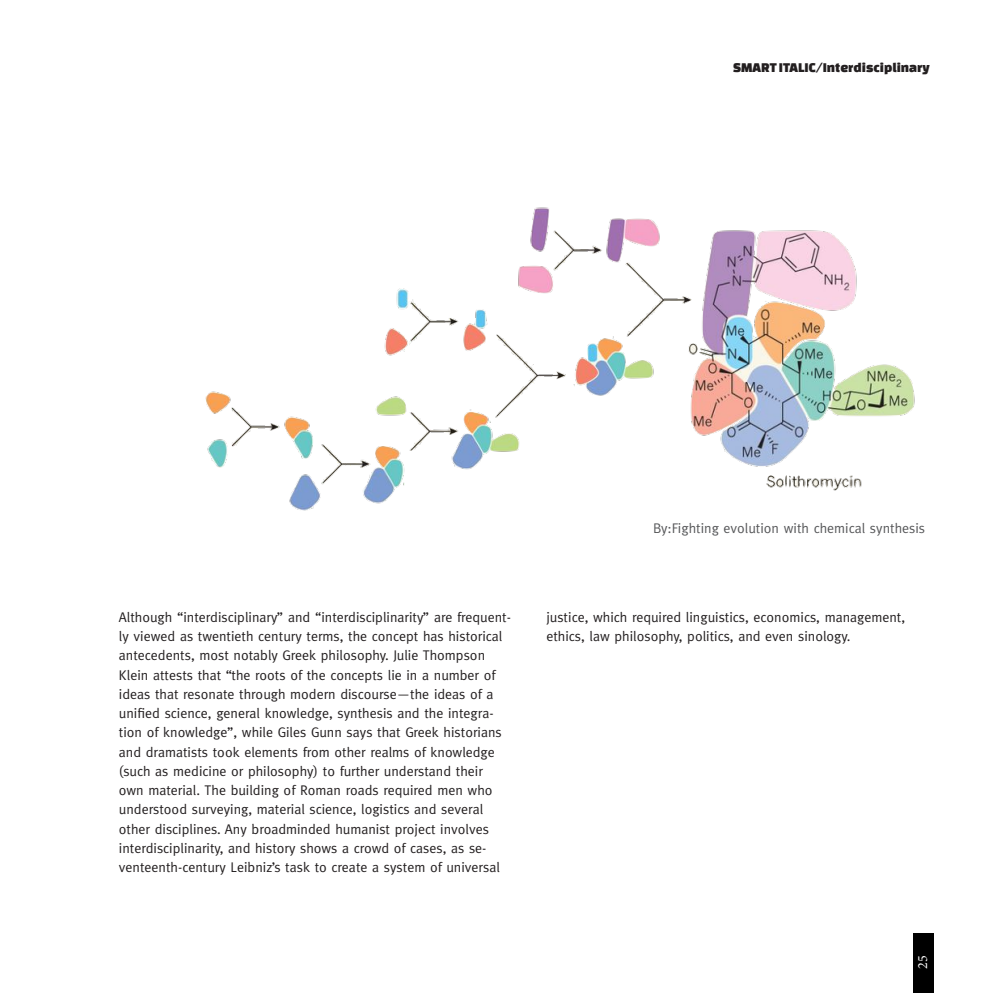
<style>
.page{position:relative;width:993px;height:993px;background:#fff}
.page>*{position:absolute;margin:0;border:0;box-sizing:border-box;transform-origin:0 0}
.t1{font:14px/19.2px "Meta";color:#231f20}
.t2{font:14px "Meta";color:#57585a}
.t3{font:14px "Changa One";color:#231f20}
.t4{font:14px "Minion Pro";color:#fff}
</style>
<div class="page">
<div style="left:912px;top:933px;width:21px;height:59px;background:#000"></div>
<img style="left:205px;top:207px;width:710px;height:304px">
<p class="t3" style="left:733px;top:60px;width:198px">SMART ITALIC/Interdisciplinary</p>
<p class="t1" style="left:119px;top:607px;width:393px">Although “interdisciplinary” and “interdisciplinarity” are frequent&shy;ly viewed as twentieth century terms, the concept has historical antecedents, most notably Greek philosophy. Julie Thompson Klein attests that “the roots of the concepts lie in a number of ideas that resonate through modern discourse—the ideas of a unified science, general knowledge, synthesis and the integra&shy;tion of knowledge”, while Giles Gunn says that Greek historians and dramatists took elements from other realms of knowledge (such as medicine or philosophy) to further understand their own material. The building of Roman roads required men who understood surveying, material science, logistics and several other disciplines. Any broadminded humanist project involves interdisciplinarity, and history shows a crowd of cases, as se&shy;venteenth-century Leibniz’s task to create a system of universal</p>
<p class="t2" style="left:653px;top:520px;width:273px">By:Fighting evolution with chemical synthesis</p>
<p class="t1" style="left:546px;top:607px;width:360px">justice, which required linguistics, economics, management, ethics, law philosophy, politics, and even sinology.</p>
<p class="t4" style="left:913px;top:968px;width:15px;rotate:-90deg">25</p>
</div>
